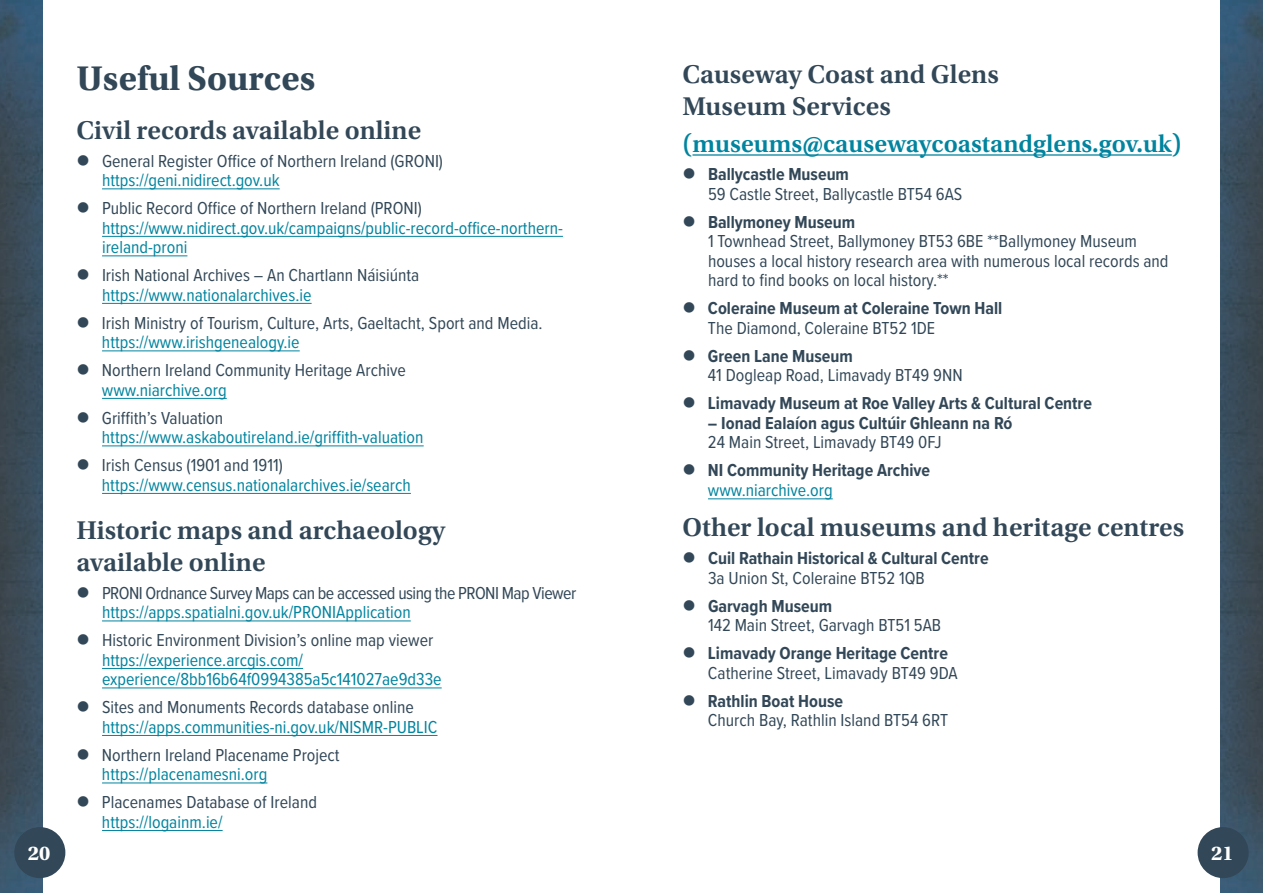
<style>
.page{position:relative;width:1263px;height:893px;background:#fff}
.page>*{position:absolute;margin:0;border:0;box-sizing:border-box;transform-origin:0 0}
.t1{font:700 36px "Utopia Std";color:#324757}
.t2{font:600 27px/31.5px "Utopia Std";color:#324757}
.t3{font:600 25.5px "Utopia Std";color:#00849f}
.t4{font:700 21px "Utopia Std";color:#fff}
.t5{font:18px/19.5px "Proxima Nova Cond";color:#324757}
.t6{font:18px/19.5px "Proxima Nova Cond";color:#00849f}
.t7{font:700 18px "Proxima Nova Cond";color:#324757}
.t8{font:18px "Proxima Nova Cond";letter-spacing:-.03em;color:#324757}
</style>
<div class="page">
<img style="left:0;top:0;width:42px;height:893px">
<img style="left:1220px;top:0;width:43px;height:893px">
<hr style="left:692px;top:154px;width:480px;height:2px;background:#00849f">
<hr style="left:708px;top:498px;width:125px;height:1px;background:#00849f">
<hr style="left:102px;top:188px;width:178px;height:1px;background:#00849f">
<hr style="left:102px;top:236px;width:461px;height:1px;background:#00849f">
<hr style="left:102px;top:255px;width:85px;height:1px;background:#00849f">
<hr style="left:102px;top:303px;width:210px;height:1px;background:#00849f">
<hr style="left:102px;top:350px;width:198px;height:1px;background:#00849f">
<hr style="left:102px;top:398px;width:125px;height:1px;background:#00849f">
<hr style="left:102px;top:445px;width:322px;height:1px;background:#00849f">
<hr style="left:102px;top:493px;width:309px;height:1px;background:#00849f">
<hr style="left:102px;top:620px;width:309px;height:1px;background:#00849f">
<hr style="left:102px;top:668px;width:201px;height:1px;background:#00849f">
<hr style="left:102px;top:687px;width:340px;height:1px;background:#00849f">
<hr style="left:102px;top:735px;width:335px;height:1px;background:#00849f">
<hr style="left:102px;top:782px;width:165px;height:1px;background:#00849f">
<hr style="left:102px;top:830px;width:121px;height:1px;background:#00849f">
<div style="left:14px;top:827px;width:51px;height:51px;background:#324757;border-radius:50%"></div>
<div style="left:1197px;top:827px;width:51px;height:51px;background:#324757;border-radius:50%"></div>
<h1 class="t1" style="left:77px;top:57px;width:240px">Useful Sources</h1>
<h2 class="t2" style="left:77px;top:114px;width:346px">Civil records available online</h2>
<p class="t5" style="left:102px;top:150px;width:342px">General Register Office of Northern Ireland (GRONI)</p>
<p class="t6" style="left:102px;top:170px;width:179px">https://geni.nidirect.gov.uk</p>
<p class="t5" style="left:102px;top:198px;width:321px">Public Record Office of Northern Ireland (PRONI)</p>
<p class="t6" style="left:102px;top:217px;width:462px">https://www.nidirect.gov.uk/campaigns/public-record-office-northern&shy;ireland-proni</p>
<p class="t5" style="left:102px;top:265px;width:319px">Irish National Archives – An Chartlann Náisiúnta</p>
<p class="t6" style="left:102px;top:284px;width:211px">https://www.nationalarchives.ie</p>
<p class="t5" style="left:102px;top:312px;width:442px">Irish Ministry of Tourism, Culture, Arts, Gaeltacht, Sport and Media.</p>
<p class="t6" style="left:102px;top:332px;width:199px">https://www.irishgenealogy.ie</p>
<p class="t5" style="left:102px;top:360px;width:305px">Northern Ireland Community Heritage Archive</p>
<p class="t6" style="left:102px;top:379px;width:126px">www.niarchive.org</p>
<p class="t5" style="left:102px;top:407px;width:123px">Griffith’s Valuation</p>
<p class="t6" style="left:102px;top:427px;width:323px">https://www.askaboutireland.ie/griffith-valuation</p>
<p class="t5" style="left:102px;top:455px;width:182px">Irish Census (1901 and 1911)</p>
<p class="t6" style="left:102px;top:474px;width:310px">https://www.census.nationalarchives.ie/search</p>
<h2 class="t2" style="left:77px;top:515px;width:370px">Historic maps and archaeology available online</h2>
<p class="t8" style="left:102px;top:579px;width:476px">PRONI Ordnance Survey Maps can be accessed using the PRONI Map Viewer</p>
<p class="t6" style="left:102px;top:602px;width:310px">https://apps.spatialni.gov.uk/PRONIApplication</p>
<p class="t5" style="left:102px;top:630px;width:333px">Historic Environment Division’s online map viewer</p>
<p class="t6" style="left:102px;top:649px;width:341px">https://experience.arcgis.com/ experience/8bb16b64f0994385a5c141027ae9d33e</p>
<p class="t5" style="left:102px;top:697px;width:313px">Sites and Monuments Records database online</p>
<p class="t6" style="left:102px;top:716px;width:337px">https://apps.communities-ni.gov.uk/NISMR-PUBLIC</p>
<p class="t5" style="left:102px;top:744px;width:239px">Northern Ireland Placename Project</p>
<p class="t6" style="left:102px;top:764px;width:167px">https://placenamesni.org</p>
<p class="t5" style="left:102px;top:792px;width:217px">Placenames Database of Ireland</p>
<p class="t6" style="left:102px;top:811px;width:122px">https://logainm.ie/</p>
<h2 class="t2" style="left:682px;top:59px;width:318px">Causeway Coast and Glens<br>Museum Services</h2>
<h3 class="t3" style="left:682px;top:130px;width:501px">(museums@causewaycoastandglens.gov.uk)</h3>
<p class="t7" style="left:708px;top:161px;width:142px">Ballycastle Museum</p>
<p class="t5" style="left:708px;top:183px;width:256px">59 Castle Street, Ballycastle BT54 6AS</p>
<p class="t7" style="left:708px;top:209px;width:149px">Ballymoney Museum</p>
<p class="t5" style="left:708px;top:231px;width:462px">1 Townhead Street, Ballymoney BT53 6BE **Ballymoney Museum houses a local history research area with numerous local records and hard to find books on local history.**</p>
<p class="t7" style="left:708px;top:295px;width:296px">Coleraine Museum at Coleraine Town Hall</p>
<p class="t5" style="left:708px;top:317px;width:229px">The Diamond, Coleraine BT52 1DE</p>
<p class="t7" style="left:708px;top:343px;width:146px">Green Lane Museum</p>
<p class="t5" style="left:708px;top:365px;width:256px">41 Dogleap Road, Limavady BT49 9NN</p>
<p class="t7" style="left:708px;top:390px;width:386px">Limavady Museum at Roe Valley Arts &amp; Cultural Centre</p>
<p class="t7" style="left:708px;top:410px;width:306px">– Ionad Ealaíon agus Cultúir Ghleann na Ró</p>
<p class="t5" style="left:708px;top:432px;width:235px">24 Main Street, Limavady BT49 0FJ</p>
<p class="t7" style="left:708px;top:457px;width:224px">NI Community Heritage Archive</p>
<p class="t6" style="left:708px;top:479px;width:126px">www.niarchive.org</p>
<h2 class="t2" style="left:682px;top:512px;width:503px">Other local museums and heritage centres</h2>
<p class="t7" style="left:708px;top:545px;width:282px">Cuil Rathain Historical &amp; Cultural Centre</p>
<p class="t5" style="left:708px;top:567px;width:218px">3a Union St, Coleraine BT52 1QB</p>
<p class="t7" style="left:708px;top:592px;width:126px">Garvagh Museum</p>
<p class="t5" style="left:708px;top:614px;width:235px">142 Main Street, Garvagh BT51 5AB</p>
<p class="t7" style="left:708px;top:640px;width:241px">Limavady Orange Heritage Centre</p>
<p class="t5" style="left:708px;top:662px;width:251px">Catherine Street, Limavady BT49 9DA</p>
<p class="t7" style="left:708px;top:687px;width:137px">Rathlin Boat House</p>
<p class="t5" style="left:708px;top:709px;width:242px">Church Bay, Rathlin Island BT54 6RT</p>
<p class="t4" style="left:28px;top:841px;width:24px">20</p>
<p class="t4" style="left:1211px;top:841px;width:24px">21</p>
</div>
